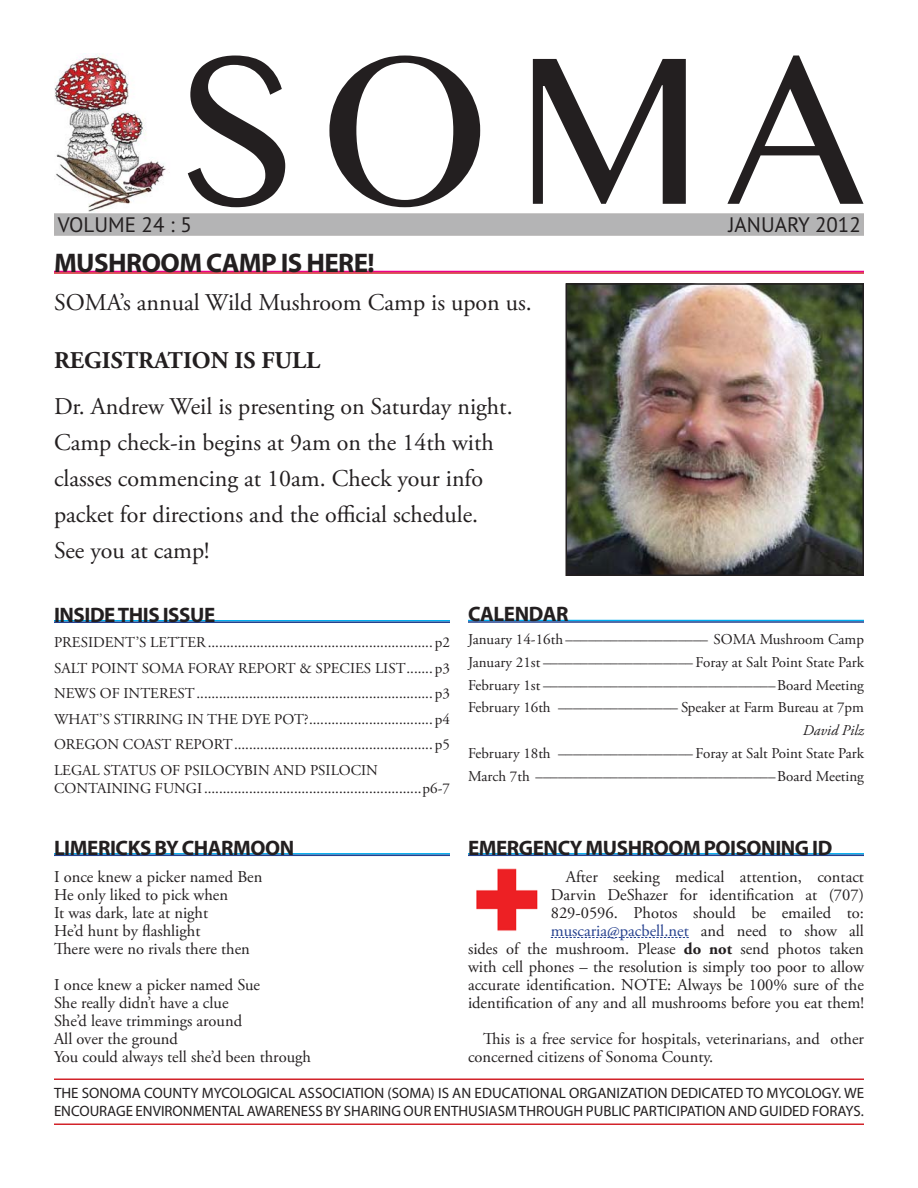
<style>
.page{position:relative;width:918px;height:1188px;background:#fff}
.page>*{position:absolute;margin:0;border:0;box-sizing:border-box;transform-origin:0 0}
.t1{font:213px "Oriya MN";color:#231f20;scale:.94 1}
.t2{font:700 27px "Myriad Pro";letter-spacing:-.02em;color:#231f20}
.t3{font:24px/36px "Adobe Garamond Pro";color:#231f20}
.t4{font:700 24px "Adobe Garamond Pro";color:#231f20}
.t5{font:700 21px "Myriad Pro";letter-spacing:-.02em;color:#231f20}
.t6{font:21px "PT Sans";color:#231f20}
.t7{font:16.5px/18px "Adobe Garamond Pro";color:#231f20}
.t8{font:15px/25.5px "Adobe Garamond Pro";color:#231f20;text-align:justify}
.t9{font:15px/18px "Myriad Pro";color:#231f20}
.t10{font:italic 15px "Adobe Garamond Pro";color:#231f20}
.s1{color:#25408e}
.s2{font-weight:700}
</style>
<div class="page">
<img style="left:476px;top:868px;width:62px;height:63px">
<img style="left:54px;top:53px;width:116px;height:159px">
<img style="left:569px;top:286px;width:292px;height:287px">
<div style="left:566px;top:283px;width:298px;height:293px;border:2px solid #231f20"></div>
<hr style="left:54px;top:620px;width:396px;height:2px;background:#00aeef">
<hr style="left:54px;top:622px;width:396px;height:1px;background:#25408e">
<hr style="left:54px;top:853px;width:396px;height:2px;background:#00aeef">
<hr style="left:54px;top:855px;width:396px;height:1px;background:#25408e">
<div style="left:55px;top:214px;width:808px;height:21px;background:#b4b4b5"></div>
<div style="left:54px;top:213px;width:810px;height:23px;border:2px solid #b5b3b3"></div>
<hr style="left:468px;top:853px;width:396px;height:2px;background:#00aeef">
<hr style="left:468px;top:855px;width:396px;height:1px;background:#25408e">
<svg style="left:551px;top:937px;width:138px;height:1px"></svg>
<hr style="left:54px;top:1079px;width:810px;height:1px;background:#d2232a">
<hr style="left:54px;top:1124px;width:810px;height:1px;background:#d2232a">
<hr style="left:468px;top:620px;width:396px;height:1px;background:#00aeef">
<hr style="left:468px;top:621px;width:396px;height:2px;background:#25408e">
<hr style="left:54px;top:271px;width:810px;height:1px;background:#ec008c">
<hr style="left:54px;top:272px;width:810px;height:2px;background:#d2232a">
<h1 class="t1" style="left:183px;top:6px;width:726px">SOMA</h1>
<h3 class="t6" style="left:58px;top:213px;width:135px">VOLUME 24 : 5</h3>
<h3 class="t6" style="left:729px;top:213px;width:134px">JANUARY 2012</h3>
<h2 class="t2" style="left:54px;top:253px;width:322px">MUSHROOM CAMP IS HERE!</h2>
<h3 class="t3" style="left:54px;top:286px;width:479px">SOMA’s annual Wild Mushroom Camp is upon us.</h3>
<h3 class="t4" style="left:54px;top:346px;width:268px">REGISTRATION IS FULL</h3>
<h3 class="t3" style="left:54px;top:390px;width:460px">Dr. Andrew Weil is presenting on Saturday night.<br>Camp check-in begins at 9am on the 14th with classes commencing at 10am. Check your info packet for directions and the official schedule.<br>See you at camp!</h3>
<h3 class="t5" style="left:54px;top:606px;width:163px">INSIDE THIS ISSUE</h3>
<p class="t8" style="left:54px;top:631px;width:397px">PRESIDENT’S LETTER ............................................................ p2<br>SALT POINT SOMA FORAY REPORT &amp; SPECIES LIST ....... p3<br>NEWS OF INTEREST ............................................................... p3<br>WHAT’S STIRRING IN THE DYE POT? ................................. p4<br>OREGON COAST REPORT ..................................................... p5<br>LEGAL STATUS OF PSILOCYBIN AND PSILOCIN</p>
<p class="t8" style="left:54px;top:776px;width:397px">CONTAINING FUNGI ..........................................................p6-7</p>
<h3 class="t5" style="left:468px;top:606px;width:102px">CALENDAR</h3>
<p class="t8" style="left:468px;top:629px;width:398px;line-height:22.8px">January 14-16th ––––––––––––––––––– SOMA Mushroom Camp January 21st –––––––––––––––––––– Foray at Salt Point State Park February 1st –––––––––––––––––––––––––––––––Board Meeting February 16th –––––––––––––––– Speaker at Farm Bureau at 7pm</p>
<p class="t10" style="left:803px;top:721px;width:63px">David Pilz</p>
<p class="t8" style="left:468px;top:743px;width:398px;line-height:22.8px">February 18th –––––––––––––––––– Foray at Salt Point State Park<br>March 7th ––––––––––––––––––––––––––––––––Board Meeting</p>
<h3 class="t5" style="left:54px;top:840px;width:242px">LIMERICKS BY CHARMOON</h3>
<p class="t7" style="left:54px;top:869px;width:210px">I once knew a picker named Ben<br>He only liked to pick when<br>It was dark, late at night<br>He’d hunt by flashlight<br>There were no rivals there then</p>
<p class="t7" style="left:54px;top:977px;width:259px">I once knew a picker named Sue<br>She really didn’t have a clue<br>She’d leave trimmings around<br>All over the ground<br>You could always tell she’d been through</p>
<h3 class="t5" style="left:468px;top:840px;width:366px">EMERGENCY MUSHROOM POISONING ID</h3>
<p class="t7" style="left:468px;top:869px;width:398px;text-align:right">After seeking medical attention, contact<br>Darvin DeShazer for identification at (707)<br>829-0596. Photos should be emailed to: <span class="s1">muscaria@pacbell.net</span> and need to show all<br>sides of the mushroom. Please <span class="s2">do not</span> send photos taken with cell phones – the resolution is simply too poor to allow accurate identification. NOTE: Always be 100% sure of the identification of any and all mushrooms before you eat them!</p>
<p class="t7" style="left:468px;top:1031px;width:398px;text-indent:15px">This is a free service for hospitals, veterinarians, and other concerned citizens of Sonoma County.</p>
<p class="t9" style="left:54px;top:1084px;width:812px">THE SONOMA COUNTY MYCOLOGICAL ASSOCIATION (SOMA) IS AN EDUCATIONAL ORGANIZATION DEDICATED TO MYCOLOGY. WE<br>ENCOURAGE ENVIRONMENTAL AWARENESS BY SHARING OUR ENTHUSIASM THROUGH PUBLIC PARTICIPATION AND GUIDED FORAYS.</p>
</div>
